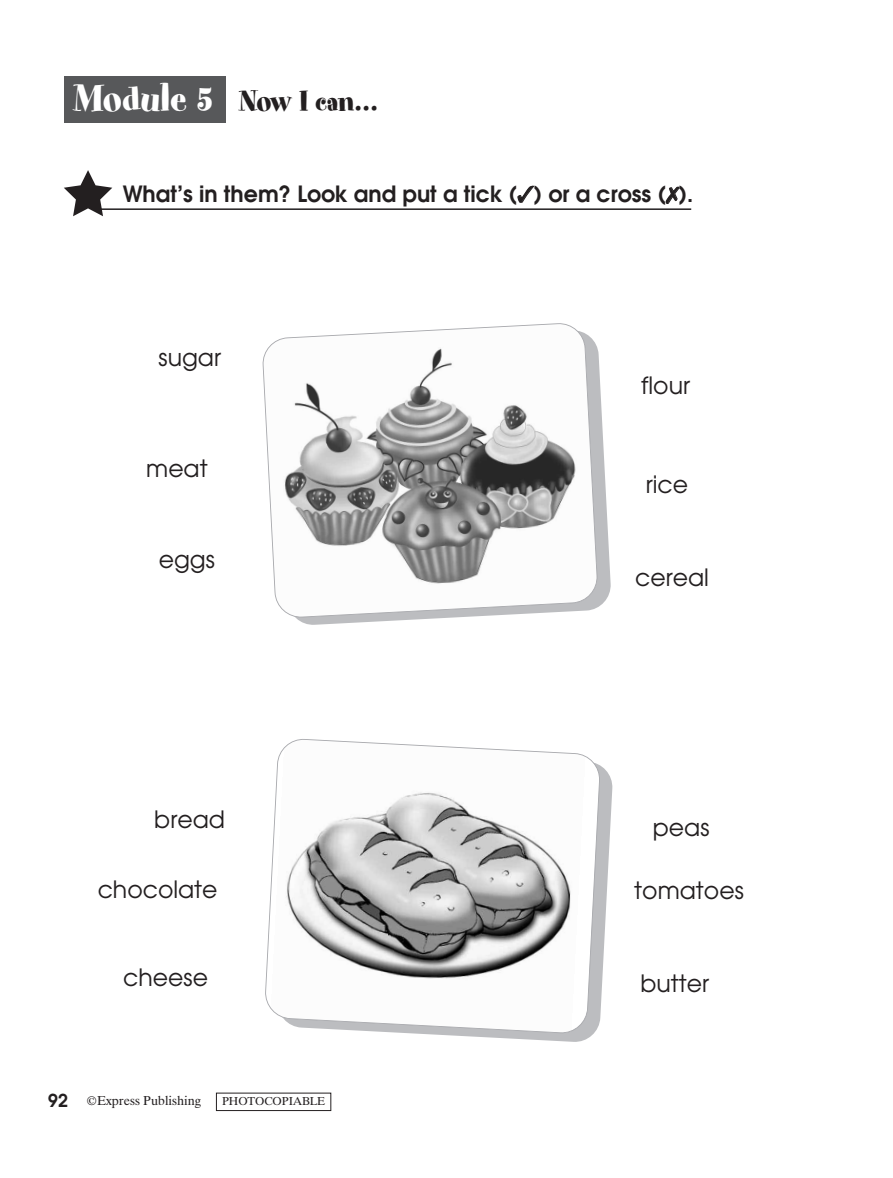
<style>
.page{position:relative;width:893px;height:1178px;background:#fff}
.page>*{position:absolute;margin:0;border:0;box-sizing:border-box;transform-origin:0 0}
.t1{font:33px "Spumoni LP";color:#231f20}
.t2{font:24px "Kp Avanti";color:#231f20}
.t3{font:700 22.5px "Kp Avanti";color:#231f20}
.t4{font:13.5px "UB Times";color:#231f20}
.t5{font:12px "UB Times";color:#231f20}
.s1{font-size:42px;color:#fff}
.s2{font-family:"Kp Avanti";font-weight:700;font-size:18px}
</style>
<div class="page">
<svg style="left:296px;top:351px;width:315px;height:274px"></svg>
<div style="left:216px;top:1093px;width:115px;height:18px;border:1px solid #231f20"></div>
<hr style="left:99px;top:208px;width:592px;height:2px;background:#231f20">
<svg style="left:64px;top:170px;width:48px;height:46px"></svg>
<div style="left:64px;top:77px;width:161px;height:46px;background:#57585a"></div>
<svg style="left:262px;top:323px;width:336px;height:295px"></svg>
<svg style="left:426px;top:766px;width:187px;height:276px"></svg>
<svg style="left:265px;top:739px;width:336px;height:295px"></svg>
<h1 class="t1" style="left:74px;top:90px;width:306px"><span class="s1">Module 5</span> Now I can…</h1>
<p class="t3" style="left:123px;top:181px;width:572px">What’s in them? Look and put a tick (✓) or a cross (✗).</p>
<p class="t2" style="left:159px;top:344px;width:64px">sugar</p>
<p class="t2" style="left:146px;top:455px;width:63px">meat</p>
<p class="t2" style="left:159px;top:546px;width:58px">eggs</p>
<p class="t2" style="left:154px;top:806px;width:72px">bread</p>
<p class="t2" style="left:98px;top:876px;width:121px">chocolate</p>
<p class="t2" style="left:641px;top:372px;width:50px">flour</p>
<p class="t2" style="left:646px;top:470px;width:44px">rice</p>
<p class="t2" style="left:635px;top:564px;width:75px">cereal</p>
<p class="t2" style="left:653px;top:814px;width:58px">peas</p>
<p class="t2" style="left:634px;top:877px;width:111px">tomatoes</p>
<p class="t2" style="left:123px;top:964px;width:86px">cheese</p>
<p class="t2" style="left:641px;top:969px;width:70px">butter</p>
<p class="t4" style="left:48px;top:1093px;width:154px"><span class="s2">92</span> ©Express Publishing</p>
<p class="t5" style="left:222px;top:1094px;width:105px">PHOTOCOPIABLE</p>
</div>
